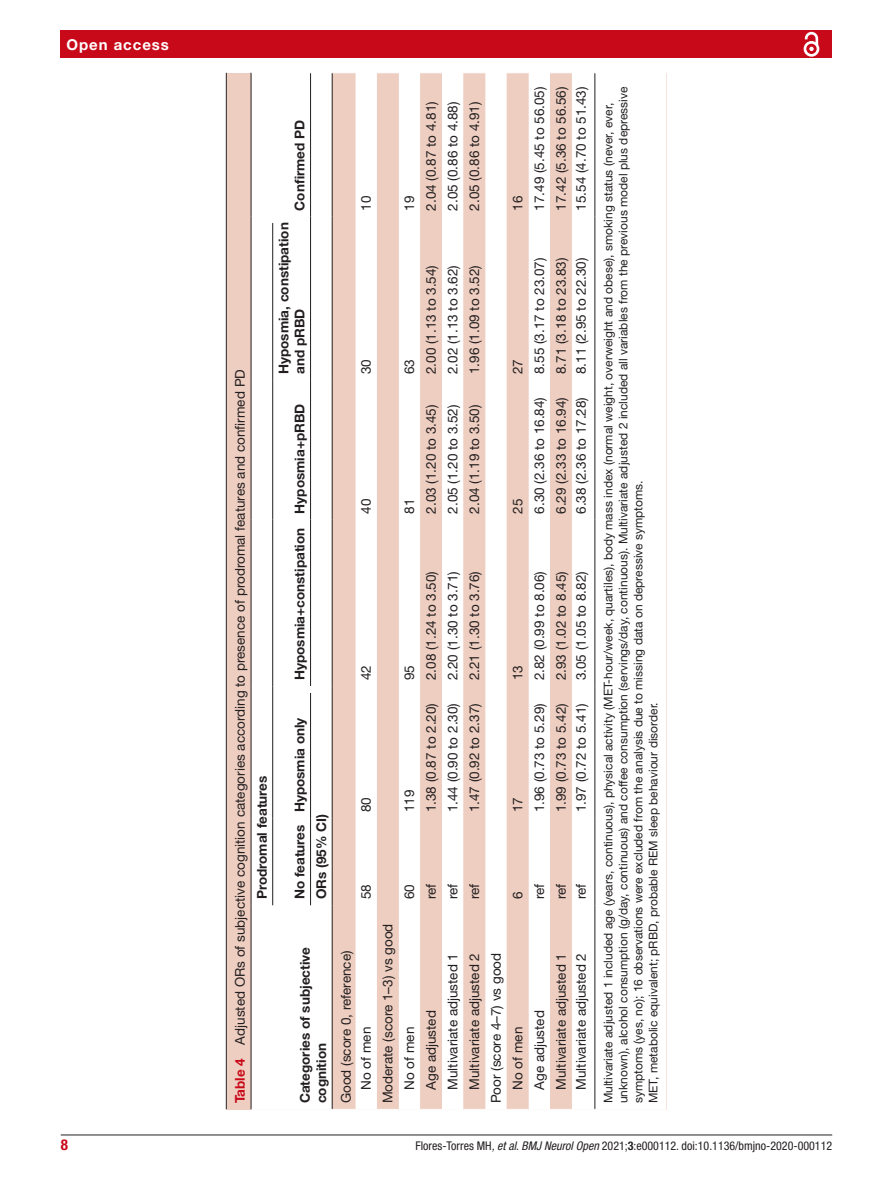
<style>
.page{position:relative;width:893px;height:1191px;background:#fff}
.page>*{position:absolute;margin:0;border:0;box-sizing:border-box;transform-origin:0 0}
.t1{font:700 15px "Helvetica Neue LT Std";letter-spacing:.065em;color:#fff}
.t2{font:700 condensed 15px "Helvetica Neue LT Std";color:#c80919}
.t3{font:13.5px/21.6px "Helvetica Neue LT Std";color:#231f20}
.t4{font:700 13.5px/16.2px "Helvetica Neue LT Std";color:#231f20}
.t5{font:12px/15px "Helvetica Neue LT Std";color:#231f20}
.t6{font:condensed 12px "Helvetica Neue LT Std";color:#231f20}
.s1{font-weight:700;color:#c80919}
.s2{font-style:italic}
.s3{font-weight:700}
</style>
<div class="page">
<hr style="left:61px;top:1134px;width:771px;height:1px;background:#231f20">
<div style="left:61px;top:31px;width:771px;height:27px;background:#c80919"></div>
<svg style="left:803px;top:31px;width:17px;height:26px"></svg>
<div style="left:227px;top:73px;width:439px;height:1036px;background:#eecec1"></div>
<hr style="left:226px;top:73px;width:1px;height:1036px;background:#231f20">
<div style="left:252px;top:73px;width:414px;height:1036px;background:#fff"></div>
<svg style="left:333px;top:73px;width:239px;height:1036px"></svg>
<hr style="left:310px;top:73px;width:1px;height:143px;background:#231f20">
<hr style="left:332px;top:905px;width:1px;height:204px;background:#231f20">
<hr style="left:332px;top:686px;width:1px;height:132px;background:#231f20">
<hr style="left:332px;top:519px;width:1px;height:167px;background:#231f20">
<hr style="left:332px;top:380px;width:1px;height:139px;background:#231f20">
<hr style="left:332px;top:216px;width:1px;height:164px;background:#231f20">
<hr style="left:332px;top:73px;width:1px;height:143px;background:#231f20">
<hr style="left:251px;top:905px;width:1px;height:204px;background:#231f20">
<hr style="left:251px;top:818px;width:1px;height:87px;background:#231f20">
<hr style="left:251px;top:686px;width:1px;height:132px;background:#231f20">
<hr style="left:251px;top:519px;width:1px;height:167px;background:#231f20">
<hr style="left:251px;top:380px;width:1px;height:139px;background:#231f20">
<hr style="left:251px;top:216px;width:1px;height:164px;background:#231f20">
<hr style="left:251px;top:73px;width:1px;height:143px;background:#231f20">
<hr style="left:272px;top:818px;width:1px;height:87px;background:#231f20">
<hr style="left:272px;top:686px;width:1px;height:132px;background:#231f20">
<hr style="left:310px;top:686px;width:1px;height:132px;background:#231f20">
<hr style="left:272px;top:519px;width:1px;height:167px;background:#231f20">
<hr style="left:310px;top:519px;width:1px;height:167px;background:#231f20">
<hr style="left:272px;top:380px;width:1px;height:139px;background:#231f20">
<hr style="left:310px;top:380px;width:1px;height:139px;background:#231f20">
<hr style="left:272px;top:216px;width:1px;height:164px;background:#231f20">
<hr style="left:310px;top:216px;width:1px;height:164px;background:#231f20">
<hr style="left:310px;top:818px;width:1px;height:87px;background:#231f20">
<hr style="left:332px;top:818px;width:1px;height:87px;background:#231f20">
<hr style="left:594px;top:818px;width:1px;height:87px;background:#231f20">
<hr style="left:594px;top:686px;width:1px;height:132px;background:#231f20">
<hr style="left:594px;top:519px;width:1px;height:167px;background:#231f20">
<hr style="left:594px;top:380px;width:1px;height:139px;background:#231f20">
<hr style="left:594px;top:216px;width:1px;height:164px;background:#231f20">
<hr style="left:594px;top:73px;width:1px;height:143px;background:#231f20">
<hr style="left:594px;top:905px;width:1px;height:204px;background:#231f20">
<svg style="left:332px;top:1109px;width:263px;height:1px"></svg>
<hr style="left:642px;top:73px;width:1px;height:1030px;background:#fff">
<hr style="left:657px;top:73px;width:1px;height:1030px;background:#fff">
<svg style="left:270px;top:216px;width:5px;height:6px"></svg>
<svg style="left:308px;top:686px;width:5px;height:6px"></svg>
<p class="t1" style="left:66px;top:35px;width:104px">Open access</p>
<p class="t3" style="left:229px;top:1103px;width:735px;rotate:-90deg"><span class="s1">Table 4</span> Adjusted ORs of subjective cognition categories according to presence of prodromal features and confirmed PD</p>
<p class="t4" style="left:253px;top:899px;width:125px;rotate:-90deg">Prodromal features</p>
<p class="t4" style="left:291px;top:210px;width:92px;rotate:-90deg">Confirmed PD</p>
<p class="t4" style="left:275px;top:374px;width:153px;rotate:-90deg">Hyposmia, constipation and pRBD</p>
<p class="t4" style="left:291px;top:680px;width:278px;rotate:-90deg">Hyposmia+constipation Hyposmia+pRBD</p>
<p class="t4" style="left:291px;top:899px;width:183px;rotate:-90deg">No features Hyposmia only</p>
<p class="t4" style="left:313px;top:899px;width:87px;rotate:-90deg">ORs (95% CI)</p>
<p class="t4" style="left:297px;top:1103px;width:158px;rotate:-90deg">Categories of subjective cognition</p>
<p class="t3" style="left:355px;top:210px;width:17px;rotate:-90deg">10</p>
<p class="t3" style="left:355px;top:374px;width:17px;rotate:-90deg">30</p>
<p class="t3" style="left:355px;top:513px;width:17px;rotate:-90deg">40</p>
<p class="t3" style="left:355px;top:680px;width:17px;rotate:-90deg">42</p>
<p class="t3" style="left:355px;top:812px;width:17px;rotate:-90deg">80</p>
<p class="t3" style="left:355px;top:899px;width:17px;rotate:-90deg">58</p>
<p class="t3" style="left:336px;top:1089px;width:141px;line-height:20.1px;text-indent:-14px;rotate:-90deg">Good (score 0, reference)<br>No of men</p>
<p class="t3" style="left:398px;top:211px;width:17px;rotate:-90deg">19</p>
<p class="t3" style="left:420px;top:211px;width:111px;rotate:-90deg">2.04 (0.87 to 4.81)</p>
<p class="t3" style="left:442px;top:211px;width:111px;rotate:-90deg">2.05 (0.86 to 4.88)</p>
<p class="t3" style="left:463px;top:211px;width:111px;rotate:-90deg">2.05 (0.86 to 4.91)</p>
<p class="t3" style="left:507px;top:211px;width:17px;rotate:-90deg">16</p>
<p class="t3" style="left:398px;top:374px;width:17px;rotate:-90deg">63</p>
<p class="t3" style="left:420px;top:374px;width:111px;rotate:-90deg">2.00 (1.13 to 3.54)</p>
<p class="t3" style="left:442px;top:374px;width:111px;rotate:-90deg">2.02 (1.13 to 3.62)</p>
<p class="t3" style="left:463px;top:374px;width:111px;rotate:-90deg">1.96 (1.09 to 3.52)</p>
<p class="t3" style="left:507px;top:374px;width:17px;rotate:-90deg">27</p>
<p class="t3" style="left:398px;top:514px;width:17px;rotate:-90deg">81</p>
<p class="t3" style="left:420px;top:514px;width:111px;rotate:-90deg">2.03 (1.20 to 3.45)</p>
<p class="t3" style="left:442px;top:514px;width:111px;rotate:-90deg">2.05 (1.20 to 3.52)</p>
<p class="t3" style="left:463px;top:514px;width:111px;rotate:-90deg">2.04 (1.19 to 3.50)</p>
<p class="t3" style="left:507px;top:514px;width:17px;rotate:-90deg">25</p>
<p class="t3" style="left:398px;top:680px;width:17px;rotate:-90deg">95</p>
<p class="t3" style="left:420px;top:680px;width:111px;rotate:-90deg">2.08 (1.24 to 3.50)</p>
<p class="t3" style="left:442px;top:680px;width:111px;rotate:-90deg">2.20 (1.30 to 3.71)</p>
<p class="t3" style="left:463px;top:680px;width:111px;rotate:-90deg">2.21 (1.30 to 3.76)</p>
<p class="t3" style="left:507px;top:680px;width:17px;rotate:-90deg">13</p>
<p class="t3" style="left:398px;top:812px;width:24px;rotate:-90deg">119</p>
<p class="t3" style="left:420px;top:812px;width:111px;rotate:-90deg">1.38 (0.87 to 2.20)</p>
<p class="t3" style="left:442px;top:812px;width:111px;rotate:-90deg">1.44 (0.90 to 2.30)</p>
<p class="t3" style="left:463px;top:812px;width:111px;rotate:-90deg">1.47 (0.92 to 2.37)</p>
<p class="t3" style="left:507px;top:812px;width:17px;rotate:-90deg">17</p>
<p class="t3" style="left:398px;top:899px;width:17px;rotate:-90deg">60</p>
<p class="t3" style="left:377px;top:1089px;width:168px;text-indent:-14px;rotate:-90deg">Moderate (score 1–3) vs good<br>No of men</p>
<p class="t3" style="left:420px;top:899px;width:17px;rotate:-90deg">ref</p>
<p class="t3" style="left:442px;top:899px;width:17px;rotate:-90deg">ref</p>
<p class="t3" style="left:463px;top:899px;width:17px;rotate:-90deg">ref</p>
<p class="t3" style="left:507px;top:899px;width:9px;rotate:-90deg">6</p>
<p class="t3" style="left:420px;top:1090px;width:81px;rotate:-90deg">Age adjusted</p>
<p class="t3" style="left:442px;top:1090px;width:138px;rotate:-90deg">Multivariate adjusted 1</p>
<p class="t3" style="left:463px;top:1090px;width:138px;rotate:-90deg">Multivariate adjusted 2</p>
<p class="t3" style="left:485px;top:1090px;width:139px;text-indent:-14px;rotate:-90deg">Poor (score 4–7) vs good<br>No of men</p>
<p class="t3" style="left:528px;top:211px;width:126px;rotate:-90deg">17.49 (5.45 to 56.05)</p>
<p class="t3" style="left:528px;top:374px;width:118px;rotate:-90deg">8.55 (3.17 to 23.07)</p>
<p class="t3" style="left:528px;top:514px;width:118px;rotate:-90deg">6.30 (2.36 to 16.84)</p>
<p class="t3" style="left:528px;top:680px;width:111px;rotate:-90deg">2.82 (0.99 to 8.06)</p>
<p class="t3" style="left:528px;top:812px;width:111px;rotate:-90deg">1.96 (0.73 to 5.29)</p>
<p class="t3" style="left:528px;top:899px;width:17px;rotate:-90deg">ref</p>
<p class="t3" style="left:528px;top:1090px;width:81px;rotate:-90deg">Age adjusted</p>
<p class="t3" style="left:570px;top:211px;width:126px;rotate:-90deg">15.54 (4.70 to 51.43)</p>
<p class="t5" style="left:600px;top:1103px;width:1018px;rotate:-90deg">Multivariate adjusted 1 included age (years, continuous), physical activity (MET-hour/week, quartiles), body mass index (normal weight, overweight and obese), smoking status (never, ever, unknown), alcohol consumption (g/day, continuous) and coffee consumption (servings/day, continuous). Multivariate adjusted 2 included all variables from the previous model plus depressive symptoms (yes, no); 16 observations were excluded from the analysis due to missing data on depressive symptoms.<br>MET, metabolic equivalent; pRBD, probable REM sleep behaviour disorder.</p>
<p class="t3" style="left:550px;top:211px;width:126px;rotate:-90deg">17.42 (5.36 to 56.56)</p>
<p class="t3" style="left:550px;top:374px;width:118px;rotate:-90deg">8.71 (3.18 to 23.83)</p>
<p class="t3" style="left:570px;top:374px;width:118px;rotate:-90deg">8.11 (2.95 to 22.30)</p>
<p class="t3" style="left:550px;top:514px;width:118px;rotate:-90deg">6.29 (2.33 to 16.94)</p>
<p class="t3" style="left:570px;top:514px;width:118px;rotate:-90deg">6.38 (2.36 to 17.28)</p>
<p class="t3" style="left:550px;top:680px;width:111px;rotate:-90deg">2.93 (1.02 to 8.45)</p>
<p class="t3" style="left:570px;top:680px;width:111px;rotate:-90deg">3.05 (1.05 to 8.82)</p>
<p class="t3" style="left:550px;top:812px;width:111px;rotate:-90deg">1.99 (0.73 to 5.42)</p>
<p class="t3" style="left:570px;top:812px;width:111px;rotate:-90deg">1.97 (0.72 to 5.41)</p>
<p class="t3" style="left:550px;top:899px;width:17px;rotate:-90deg">ref</p>
<p class="t3" style="left:570px;top:899px;width:17px;rotate:-90deg">ref</p>
<p class="t3" style="left:570px;top:1090px;width:138px;rotate:-90deg">Multivariate adjusted 2</p>
<p class="t3" style="left:550px;top:1090px;width:138px;rotate:-90deg">Multivariate adjusted 1</p>
<p class="t2" style="left:61px;top:1135px;width:9px">8</p>
<p class="t6" style="left:415px;top:1138px;width:418px">Flores-Torres MH<span class="s2">, et al</span>. <span class="s2">BMJ Neurol Open</span> 2021;<span class="s3">3</span>:e000112. doi:10.1136/bmjno-2020-000112</p>
</div>
